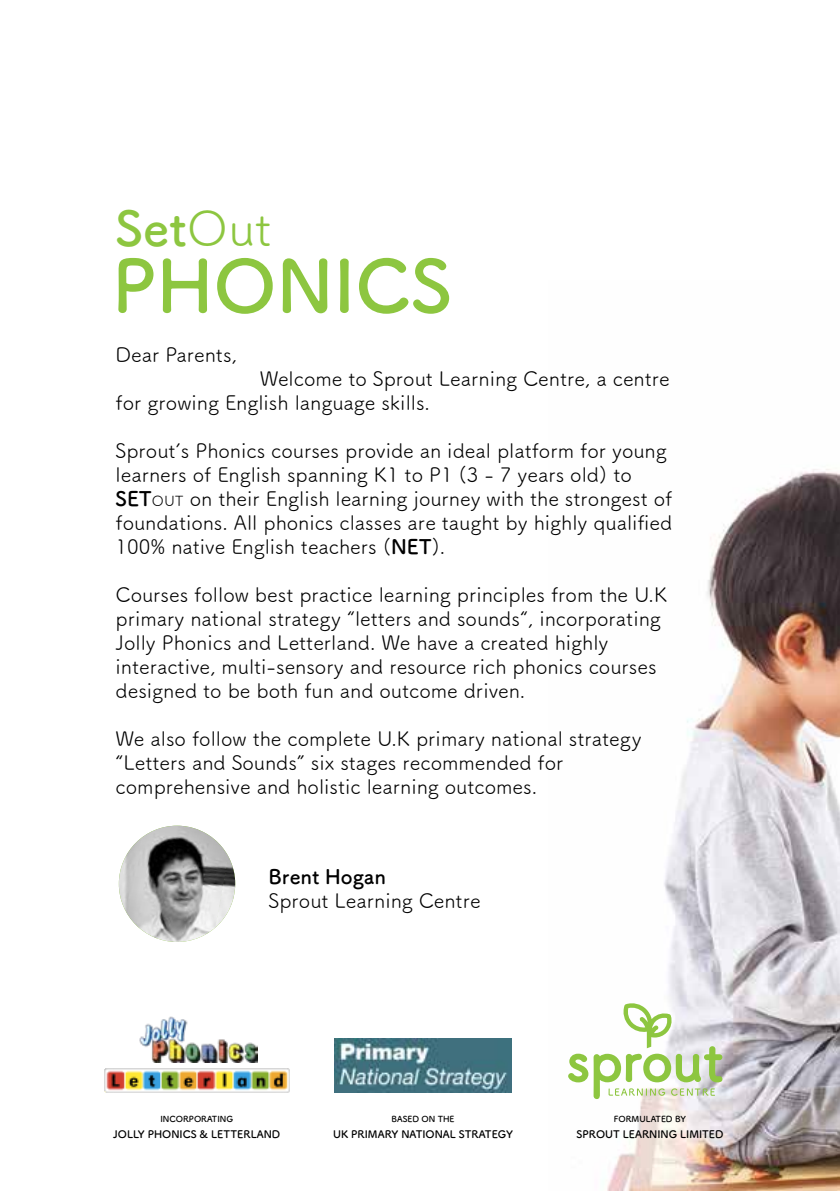
<style>
.page{position:relative;width:840px;height:1191px;background:#fff}
.page>*{position:absolute;margin:0;border:0;box-sizing:border-box;transform-origin:0 0}
.t1{font:700 72px "Tsuku A Rd Gothic";color:#8dc640}
.t2{font:700 48px "Tsuku A Rd Gothic";color:#8dc640}
.t3{font:20px/24px "Tsuku A Rd Gothic";color:#000}
.t4{font:700 20px "Tsuku A Rd Gothic";color:#000}
.t5{font:700 10.4px "Tsuku A Rd Gothic";color:#000}
.t6{font:700 8.2px "Tsuku A Rd Gothic";color:#000}
.s1{font-weight:400}
.s2{font-weight:700}
.s3{font-size:14px}
</style>
<div class="page">
<img style="left:607px;top:469px;width:232px;height:722px">
<img style="left:139px;top:1016px;width:118px;height:46px">
<img style="left:104px;top:1069px;width:185px;height:24px">
<img style="left:334px;top:1039px;width:177px;height:53px">
<svg style="left:568px;top:1002px;width:154px;height:97px"></svg>
<img style="left:119px;top:825px;width:109px;height:117px">
<img style="left:215px;top:856px;width:20px;height:71px">
<h2 class="t2" style="left:115px;top:191px;width:157px">Set<span class="s1">Out</span></h2>
<h1 class="t1" style="left:112px;top:229px;width:341px">PHONICS</h1>
<p class="t3" style="left:115px;top:341px;width:123px">Dear Parents,</p>
<p class="t3" style="left:115px;top:365px;width:555px;text-indent:144px">Welcome to Sprout Learning Centre, a centre for growing English language skills.</p>
<p class="t3" style="left:115px;top:437px;width:558px">Sprout’s Phonics courses provide an ideal platform for young learners of English spanning K1 to P1 (3 - 7 years old) to <span class="s2">SET</span><span class="s3">OUT</span> on their English learning journey with the strongest of foundations. All phonics classes are taught by highly qualified 100% native English teachers (<span class="s2">NET</span>).</p>
<p class="t3" style="left:115px;top:581px;width:552px">Courses follow best practice learning principles from the U.K primary national strategy “letters and sounds“, incorporating Jolly Phonics and Letterland. We have a created highly interactive, multi-sensory and resource rich phonics courses designed to be both fun and outcome driven.</p>
<p class="t3" style="left:115px;top:725px;width:527px">We also follow the complete U.K primary national strategy “Letters and Sounds” six stages recommended for comprehensive and holistic learning outcomes.</p>
<p class="t4" style="left:268px;top:861px;width:119px">Brent Hogan</p>
<p class="t3" style="left:268px;top:887px;width:213px">Sprout Learning Centre</p>
<p class="t6" style="left:160px;top:1112px;width:74px">INCORPORATING</p>
<p class="t5" style="left:113px;top:1125px;width:169px">JOLLY PHONICS &amp; LETTERLAND</p>
<p class="t6" style="left:391px;top:1112px;width:64px">BASED ON THE</p>
<p class="t5" style="left:333px;top:1125px;width:181px">UK PRIMARY NATIONAL STRATEGY</p>
<p class="t6" style="left:613px;top:1112px;width:74px">FORMULATED BY</p>
<p class="t5" style="left:576px;top:1126px;width:148px">SPROUT LEARNING LIMITED</p>
</div>
